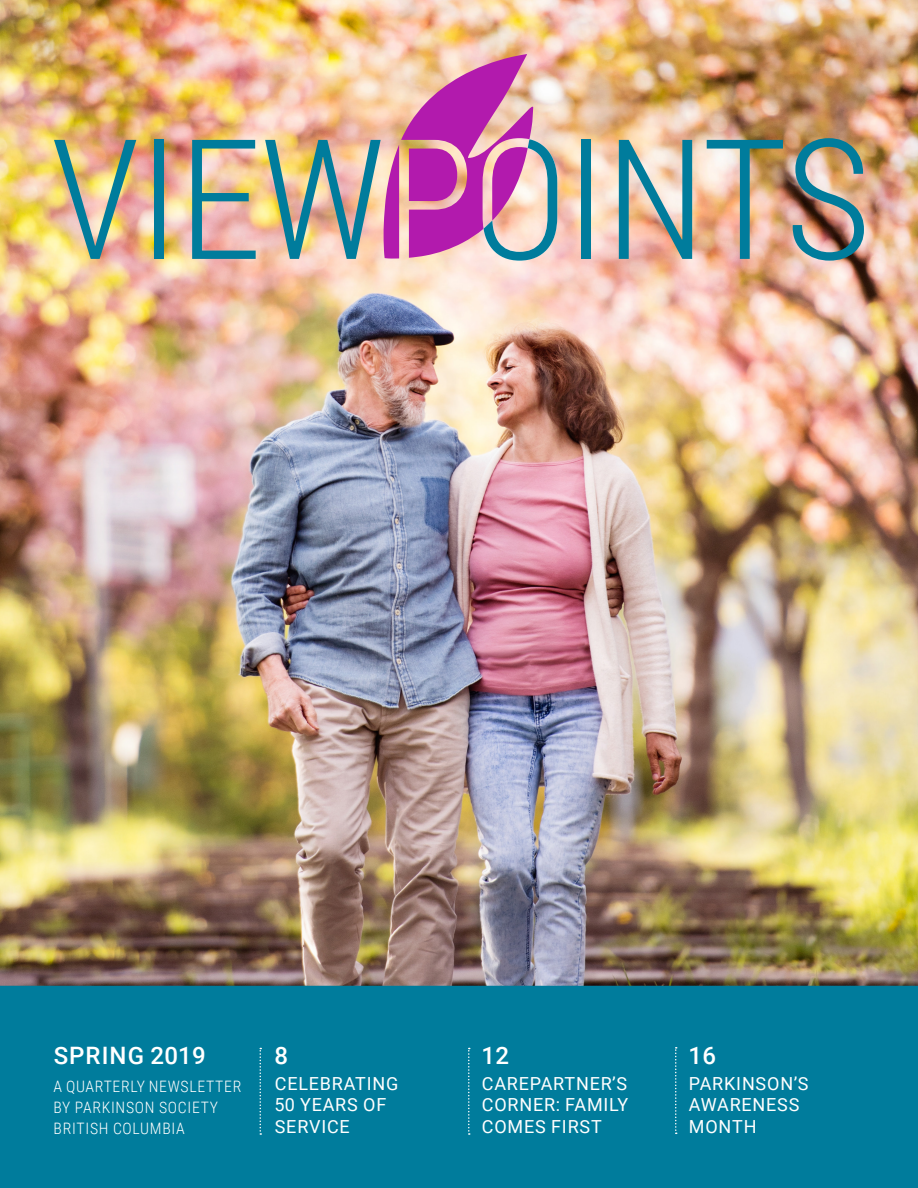
<style>
.page{position:relative;width:918px;height:1188px;background:#fff}
.page>*{position:absolute;margin:0;border:0;box-sizing:border-box;transform-origin:0 0}
.t1{font:500 24px "Roboto";letter-spacing:.03em;color:#fff}
.t2{font:18px/21.6px "Roboto";letter-spacing:.045em;color:#fff}
.t3{font:300 15.75px/20.7px "Roboto Condensed";letter-spacing:.045em;color:#fff}
</style>
<div class="page">
<img style="left:0;top:0;width:918px;height:986px">
<div style="left:0;top:986px;width:918px;height:202px;background:#007c9c"></div>
<img style="left:54px;top:140px;width:82px;height:119px">
<div style="left:154px;top:140px;width:10px;height:119px;background:#007c9c"></div>
<svg style="left:192px;top:140px;width:64px;height:119px;background:#a3a9a3"></svg>
<img style="left:265px;top:54px;width:292px;height:207px">
<div style="left:581px;top:140px;width:10px;height:119px;background:#007c9c"></div>
<svg style="left:619px;top:140px;width:73px;height:119px;background:#96aba9"></svg>
<img style="left:707px;top:140px;width:76px;height:119px">
<img style="left:792px;top:138px;width:72px;height:123px">
<svg style="left:260px;top:1048px;width:1px;height:87px"></svg>
<svg style="left:468px;top:1048px;width:2px;height:87px"></svg>
<svg style="left:675px;top:1047px;width:2px;height:87px"></svg>
<p class="t1" style="left:54px;top:1039px;width:154px">SPRING 2019</p>
<p class="t3" style="left:54px;top:1076px;width:189px">A QUARTERLY NEWSLETTER<br>BY PARKINSON SOCIETY<br>BRITISH COLUMBIA</p>
<p class="t1" style="left:275px;top:1039px;width:15px">8</p>
<p class="t1" style="left:482px;top:1039px;width:29px">12</p>
<p class="t1" style="left:688px;top:1039px;width:29px">16</p>
<p class="t2" style="left:275px;top:1072px;width:125px">CELEBRATING<br>50 YEARS OF<br>SERVICE</p>
<p class="t2" style="left:482px;top:1072px;width:148px;text-align:justify">CAREPARTNER’S CORNER: FAMILY COMES FIRST</p>
<p class="t2" style="left:689px;top:1072px;width:121px">PARKINSON’S<br>AWARENESS<br>MONTH</p>
</div>
